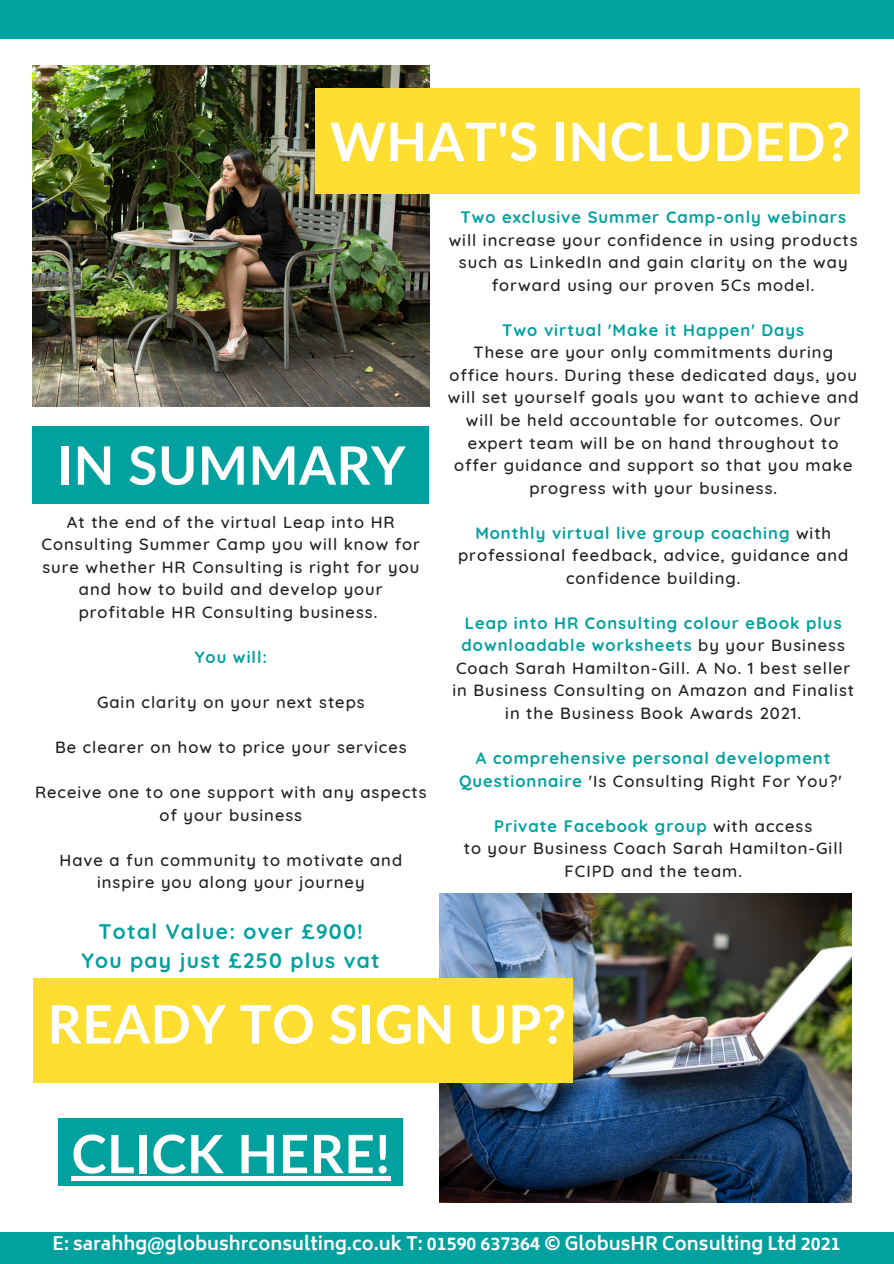
<style>
.page{position:relative;width:894px;height:1264px;background:#fff}
.page>*{position:absolute;margin:0;border:0;box-sizing:border-box;transform-origin:0 0}
.t1{font:700 52.95px "Lato";letter-spacing:.01em;color:#fff}
.t2{font:700 21px "Quicksand";letter-spacing:.06em;color:#01a19f}
.t3{font:700 18px "Biryani";color:#fff}
.t4{font:500 16.5px/22.5px "Quicksand";letter-spacing:.06em;color:#222;text-align:center}
.t5{font:700 16.5px/22.5px "Quicksand";letter-spacing:.06em;color:#01a19f;text-align:center}
.s1{font-weight:700;color:#01a19f}
.s2{font-weight:500;color:#222}
</style>
<div class="page">
<div style="left:0;top:1231px;width:893px;height:32px;background:#01a19f"></div>
<div style="left:0;top:0;width:893px;height:38px;background:#01a19f"></div>
<img style="left:33px;top:65px;width:396px;height:341px">
<div style="left:315px;top:89px;width:544px;height:105px;background:#ffde32"></div>
<div style="left:33px;top:426px;width:396px;height:77px;background:#01a19f"></div>
<img style="left:440px;top:893px;width:410px;height:309px">
<div style="left:33px;top:978px;width:539px;height:104px;background:#ffde32"></div>
<div style="left:58px;top:1118px;width:345px;height:67px;background:#01a19f"></div>
<div style="left:71px;top:1176px;width:319px;height:5px;background:#fff"></div>
<p class="t1" style="left:330px;top:109px;width:521px">WHAT'S INCLUDED?</p>
<p class="t4" style="left:448px;top:206px;width:410px"><span class="s1">Two exclusive Summer Camp-only webinars </span>will increase your confidence in using products such as LinkedIn and gain clarity on the way forward using our proven 5Cs model.</p>
<p class="t5" style="left:502px;top:318px;width:303px">Two virtual 'Make it Happen' Days</p>
<p class="t4" style="left:447px;top:341px;width:412px">These are your only commitments during office hours. During these dedicated days, you will set yourself goals you want to achieve and will be held accountable for outcomes. Our expert team will be on hand throughout to offer guidance and support so that you make progress with your business.</p>
<p class="t4" style="left:458px;top:521px;width:391px"><span class="s1">Monthly virtual live group coaching</span> with professional feedback, advice, guidance and confidence building.</p>
<p class="t4" style="left:452px;top:611px;width:403px"><span class="s1">Leap into HR Consulting colour eBook plus downloadable worksheets</span> by your Business Coach Sarah Hamilton-Gill. A No. 1 best seller in Business Consulting on Amazon and Finalist in the Business Book Awards 2021.</p>
<p class="t5" style="left:459px;top:746px;width:384px">A comprehensive personal development<br>Questionnaire <span class="s2">'Is Consulting Right For You?'</span></p>
<p class="t5" style="left:494px;top:814px;width:319px">Private Facebook group <span class="s2">with access</span></p>
<p class="t4" style="left:463px;top:836px;width:380px">to your Business Coach Sarah Hamilton-Gill<br>FCIPD and the team.</p>
<p class="t1" style="left:57px;top:432px;width:349px">IN SUMMARY</p>
<p class="t4" style="left:42px;top:510px;width:380px">At the end of the virtual Leap into HR Consulting Summer Camp you will know for sure whether HR Consulting is right for you and how to build and develop your profitable HR Consulting business.</p>
<p class="t5" style="left:195px;top:645px;width:74px">You will:</p>
<p class="t4" style="left:97px;top:690px;width:269px">Gain clarity on your next steps</p>
<p class="t4" style="left:55px;top:735px;width:353px">Be clearer on how to price your services</p>
<p class="t4" style="left:35px;top:780px;width:393px">Receive one to one support with any aspects of your business</p>
<p class="t4" style="left:60px;top:848px;width:344px">Have a fun community to motivate and inspire you along your journey</p>
<p class="t2" style="left:98px;top:917px;width:266px">Total Value: over £900!</p>
<p class="t2" style="left:81px;top:947px;width:300px">You pay just £250 plus vat</p>
<p class="t1" style="left:47px;top:991px;width:520px">READY TO SIGN UP?</p>
<p class="t1" style="left:71px;top:1120px;width:320px">CLICK HERE!</p>
<p class="t3" style="left:53px;top:1233px;width:789px">E: sarahhg@globushrconsulting.co.uk T: 01590 637364 © GlobusHR Consulting Ltd 2021</p>
</div>
